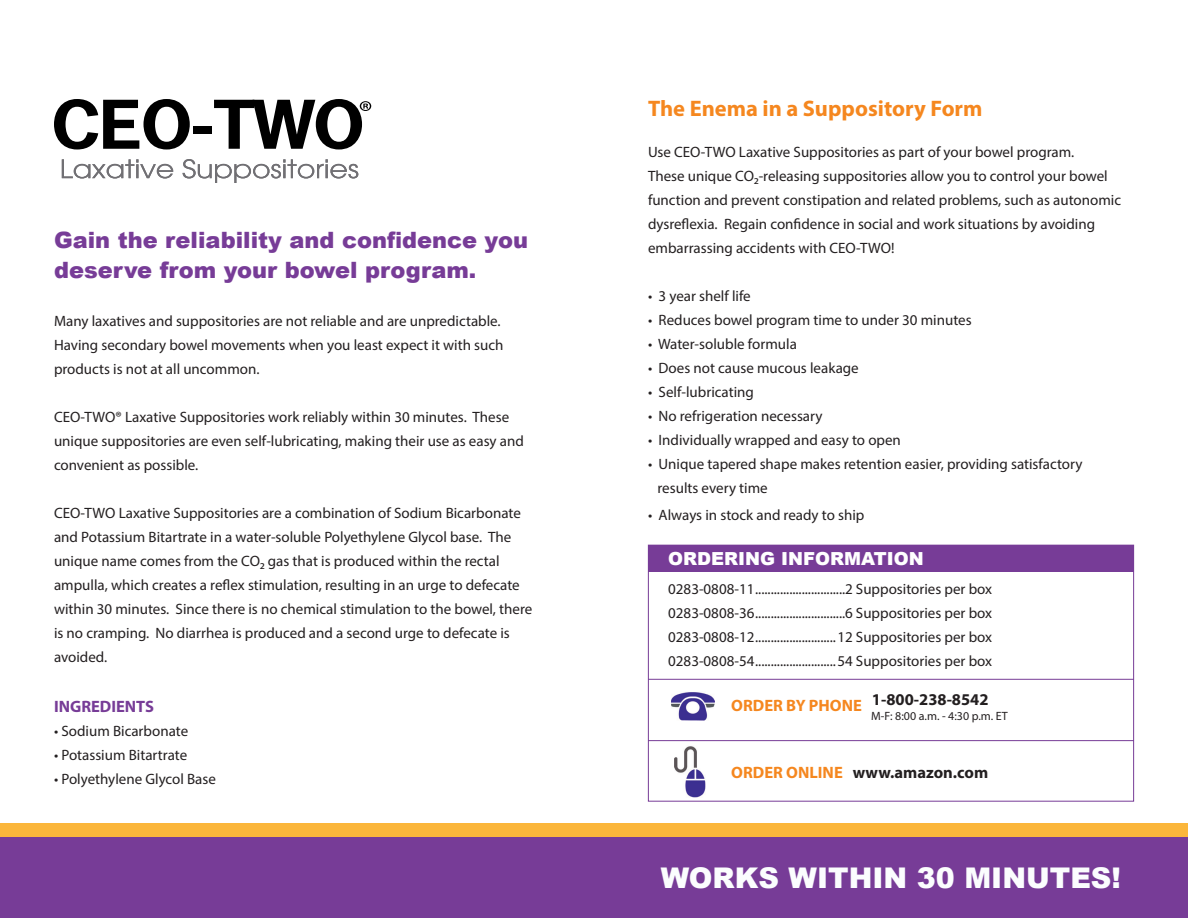
<style>
.page{position:relative;width:1188px;height:918px;background:#fff}
.page>*{position:absolute;margin:0;border:0;box-sizing:border-box;transform-origin:0 0}
.t1{font:900 28.5px "Arial";color:#fbfdfe}
.t2{font:900 22.5px/30px "Arial";color:#773c97}
.t3{font:700 22.5px "Myriad Pro";color:#f5871f}
.t4{font:900 18px "Arial";color:#fff}
.t5{font:700 16.5px "Myriad Pro";color:#231f20}
.t6{font:700 16.5px "Myriad Pro";color:#773c97}
.t7{font:15px/24px "Myriad Pro";color:#231f20}
.t8{font:12px "Myriad Pro";color:#231f20}
.s1{color:#f5871f}
</style>
<div class="page">
<div style="left:0;top:837px;width:1188px;height:81px;background:#773c97"></div>
<div style="left:0;top:824px;width:1188px;height:13px;background:#fbb63b"></div>
<div style="left:648px;top:545px;width:486px;height:27px;background:#773c97"></div>
<hr style="left:648px;top:679px;width:486px;height:1px;background:#773c97">
<svg style="left:54px;top:99px;width:136px;height:51px"></svg>
<div style="left:194px;top:126px;width:18px;height:8px;background:#000"></div>
<svg style="left:214px;top:99px;width:157px;height:51px"></svg>
<svg style="left:62px;top:159px;width:111px;height:19px"></svg>
<svg style="left:183px;top:159px;width:175px;height:24px"></svg>
<hr style="left:648px;top:740px;width:486px;height:1px;background:#773c97">
<img style="left:671px;top:692px;width:44px;height:29px">
<img style="left:674px;top:746px;width:32px;height:51px">
<h2 class="t2" style="left:54px;top:224px;width:476px">Gain the reliability and confidence you deserve from your bowel program.</h2>
<p class="t7" style="left:54px;top:308px;width:451px">Many laxatives and suppositories are not reliable and are unpredictable.<br>Having secondary bowel movements when you least expect it with such products is not at all uncommon.</p>
<p class="t7" style="left:54px;top:404px;width:471px">CEO-TWO® Laxative Suppositories work reliably within 30 minutes. These unique suppositories are even self-lubricating, making their use as easy and convenient as possible.</p>
<p class="t7" style="left:54px;top:500px;width:480px">CEO-TWO Laxative Suppositories are a combination of Sodium Bicarbonate and Potassium Bitartrate in a water-soluble Polyethylene Glycol base. The unique name comes from the CO2 gas that is produced within the rectal ampulla, which creates a reflex stimulation, resulting in an urge to defecate within 30 minutes. Since there is no chemical stimulation to the bowel, there is no cramping. No diarrhea is produced and a second urge to defecate is avoided.</p>
<p class="t6" style="left:54px;top:696px;width:102px">INGREDIENTS</p>
<p class="t7" style="left:54px;top:719px;width:136px">• Sodium Bicarbonate</p>
<p class="t7" style="left:54px;top:743px;width:135px">• Potassium Bitartrate</p>
<p class="t7" style="left:54px;top:767px;width:163px">• Polyethylene Glycol Base</p>
<h2 class="t3" style="left:648px;top:94px;width:336px">The Enema in a Suppository Form</h2>
<p class="t7" style="left:648px;top:140px;width:475px">Use CEO-TWO Laxative Suppositories as part of your bowel program.<br>These unique CO2-releasing suppositories allow you to control your bowel function and prevent constipation and related problems, such as autonomic dysreflexia. Regain confidence in social and work situations by avoiding embarrassing accidents with CEO-TWO!</p>
<p class="t7" style="left:648px;top:284px;width:104px">• 3 year shelf life</p>
<p class="t7" style="left:648px;top:308px;width:325px">• Reduces bowel program time to under 30 minutes</p>
<p class="t7" style="left:648px;top:332px;width:150px">• Water-soluble formula</p>
<p class="t7" style="left:648px;top:356px;width:212px">• Does not cause mucous leakage</p>
<p class="t7" style="left:648px;top:380px;width:108px">• Self-lubricating</p>
<p class="t7" style="left:648px;top:404px;width:176px">• No refrigeration necessary</p>
<p class="t7" style="left:648px;top:428px;width:254px">• Individually wrapped and easy to open</p>
<p class="t7" style="left:658px;top:452px;width:427px;text-indent:-10px">• Unique tapered shape makes retention easier, providing satisfactory results every time</p>
<p class="t7" style="left:648px;top:502px;width:218px">• Always in stock and ready to ship</p>
<p class="t4" style="left:668px;top:545px;width:257px">ORDERING INFORMATION</p>
<p class="t7" style="left:668px;top:577px;width:325px;text-align:justify">0283-0808-11.............................2 Suppositories per box 0283-0808-36.............................6 Suppositories per box 0283-0808-12..........................12 Suppositories per box 0283-0808-54..........................54 Suppositories per box</p>
<p class="t5" style="left:731px;top:689px;width:259px"><span class="s1">ORDER BY PHONE</span> 1-800-238-8542</p>
<p class="t8" style="left:871px;top:708px;width:138px">M-F: 8:00 a.m. - 4:30 p.m. ET</p>
<p class="t5" style="left:731px;top:761px;width:258px"><span class="s1">ORDER ONLINE</span> www.amazon.com</p>
<h1 class="t1" style="left:661px;top:857px;width:462px">WORKS WITHIN 30 MINUTES!</h1>
</div>
